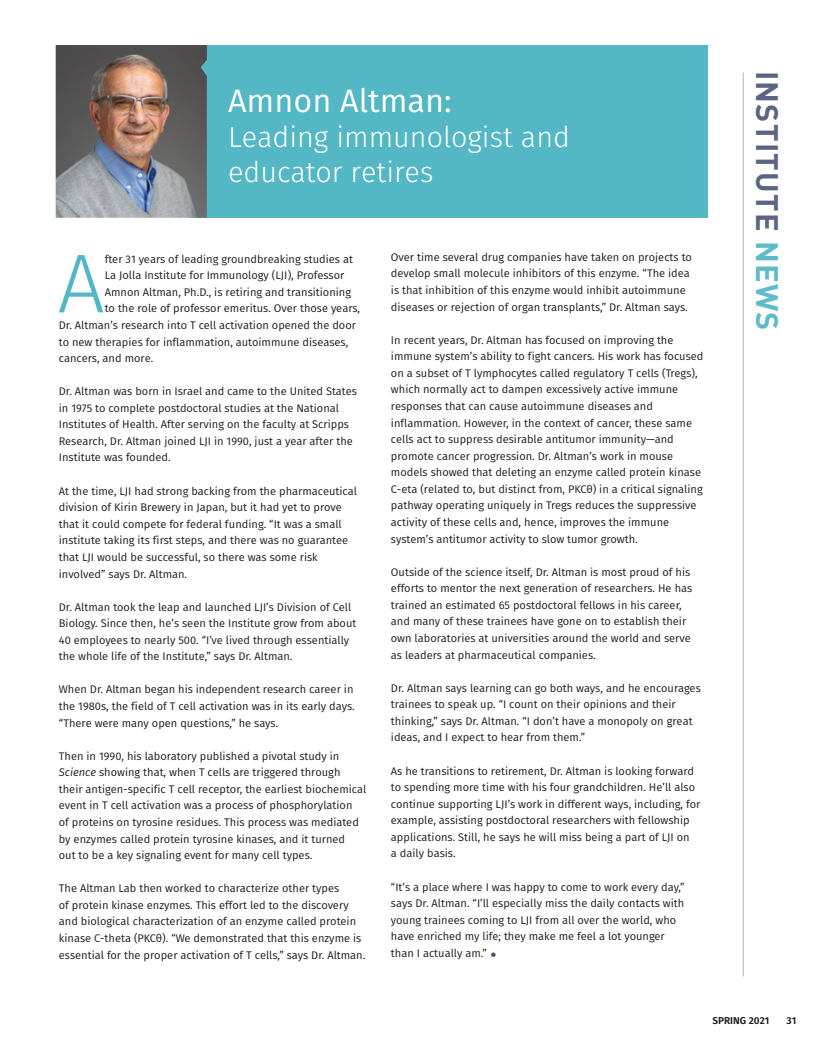
<style>
.page{position:relative;width:833px;height:1058px;background:#fff}
.page>*{position:absolute;margin:0;border:0;box-sizing:border-box;transform-origin:0 0}
.t1{font:300 83.62px "Fira Sans";color:#53b7c6}
.t2{font:32.5px "Fira Sans";color:#fff}
.t3{font:700 30.75px "DIN";letter-spacing:.04em;color:#5a6584}
.t4{font:300 28.75px/35px "Fira Sans";color:#fff}
.t5{font:11.12px/16.6px "Fira Sans";color:#1c1b1a}
.t6{font:600 10px "Fira Sans";color:#1c1b1a}
.s1{font-style:italic}
.s2{font-size:21.25px;color:#444e6d}
.s3{color:#5fbbc9}
</style>
<div class="page">
<div style="left:189px;top:45px;width:518px;height:173px;background:#53b7c6"></div>
<hr style="left:742px;top:72px;width:1px;height:904px;background:#b5b7b7">
<img style="left:56px;top:45px;width:151px;height:173px">
<h2 class="t2" style="left:228px;top:78px;width:225px">Amnon Altman:</h2>
<h3 class="t4" style="left:228px;top:120px;width:343px">Leading immunologist and educator retires</h3>
<h1 class="t1" style="left:58px;top:224px;width:49px">A</h1>
<p class="t5" style="left:105px;top:250px;width:250px">fter 31 years of leading groundbreaking studies at</p>
<p class="t5" style="left:105px;top:267px;width:241px">La Jolla Institute for Immunology (LJI), Professor</p>
<p class="t5" style="left:105px;top:283px;width:248px">Amnon Altman, Ph.D., is retiring and transitioning</p>
<p class="t5" style="left:105px;top:300px;width:257px">to the role of professor emeritus. Over those years,</p>
<p class="t5" style="left:59px;top:317px;width:298px">Dr. Altman’s research into T cell activation opened the door</p>
<p class="t5" style="left:59px;top:333px;width:291px">to new therapies for inflammation, autoimmune diseases,</p>
<p class="t5" style="left:59px;top:350px;width:96px">cancers, and more.</p>
<p class="t5" style="left:59px;top:383px;width:299px">Dr. Altman was born in Israel and came to the United States in 1975 to complete postdoctoral studies at the National Institutes of Health. After serving on the faculty at Scripps Research, Dr. Altman joined LJI in 1990, just a year after the Institute was founded.</p>
<p class="t5" style="left:59px;top:482px;width:299px">At the time, LJI had strong backing from the pharmaceutical division of Kirin Brewery in Japan, but it had yet to prove that it could compete for federal funding. “It was a small institute taking its first steps, and there was no guarantee that LJI would be successful, so there was some risk involved” says Dr. Altman.</p>
<p class="t5" style="left:59px;top:598px;width:299px">Dr. Altman took the leap and launched LJI’s Division of Cell Biology. Since then, he’s seen the Institute grow from about 40 employees to nearly 500. “I’ve lived through essentially the whole life of the Institute,” says Dr. Altman.</p>
<p class="t5" style="left:59px;top:681px;width:297px">When Dr. Altman began his independent research career in the 1980s, the field of T cell activation was in its early days. “There were many open questions,” he says.</p>
<p class="t5" style="left:59px;top:747px;width:309px">Then in 1990, his laboratory published a pivotal study in <span class="s1">Science</span> showing that, when T cells are triggered through their antigen-specific T cell receptor, the earliest biochemical event in T cell activation was a process of phosphorylation<br>of proteins on tyrosine residues. This process was mediated by enzymes called protein tyrosine kinases, and it turned<br>out to be a key signaling event for many cell types.</p>
<p class="t5" style="left:59px;top:880px;width:308px">The Altman Lab then worked to characterize other types<br>of protein kinase enzymes. This effort led to the discovery and biological characterization of an enzyme called protein kinase C-theta (PKCθ). “We demonstrated that this enzyme is essential for the proper activation of T cells,” says Dr. Altman.</p>
<p class="t5" style="left:391px;top:249px;width:302px">Over time several drug companies have taken on projects to develop small molecule inhibitors of this enzyme. “The idea is that inhibition of this enzyme would inhibit autoimmune diseases or rejection of organ transplants,” Dr. Altman says.</p>
<p class="t5" style="left:391px;top:331px;width:314px">In recent years, Dr. Altman has focused on improving the immune system’s ability to fight cancers. His work has focused on a subset of T lymphocytes called regulatory T cells (Tregs), which normally act to dampen excessively active immune responses that can cause autoimmune diseases and inflammation. However, in the context of cancer, these same cells act to suppress desirable antitumor immunity—and promote cancer progression. Dr. Altman’s work in mouse models showed that deleting an enzyme called protein kinase C-eta (related to, but distinct from, PKCθ) in a critical signaling pathway operating uniquely in Tregs reduces the suppressive activity of these cells and, hence, improves the immune system’s antitumor activity to slow tumor growth.</p>
<p class="t5" style="left:391px;top:563px;width:303px">Outside of the science itself, Dr. Altman is most proud of his efforts to mentor the next generation of researchers. He has trained an estimated 65 postdoctoral fellows in his career, and many of these trainees have gone on to establish their own laboratories at universities around the world and serve as leaders at pharmaceutical companies.</p>
<p class="t5" style="left:391px;top:679px;width:311px">Dr. Altman says learning can go both ways, and he encourages trainees to speak up. “I count on their opinions and their thinking,” says Dr. Altman. “I don’t have a monopoly on great ideas, and I expect to hear from them.”</p>
<p class="t5" style="left:391px;top:762px;width:311px">As he transitions to retirement, Dr. Altman is looking forward to spending more time with his four grandchildren. He’ll also continue supporting LJI’s work in different ways, including, for example, assisting postdoctoral researchers with fellowship applications. Still, he says he will miss being a part of LJI on<br>a daily basis.</p>
<p class="t5" style="left:391px;top:878px;width:295px">“It’s a place where I was happy to come to work every day,” says Dr. Altman. “I’ll especially miss the daily contacts with young trainees coming to LJI from all over the world, who have enriched my life; they make me feel a lot younger than I actually am.” <span class="s2">•</span></p>
<h3 class="t3" style="left:787px;top:71px;width:261px;rotate:90deg">INSTITUTE <span class="s3">NEWS</span></h3>
<p class="t6" style="left:712px;top:1013px;width:58px">SPRING 2021</p>
<p class="t6" style="left:786px;top:1013px;width:11px">31</p>
</div>
